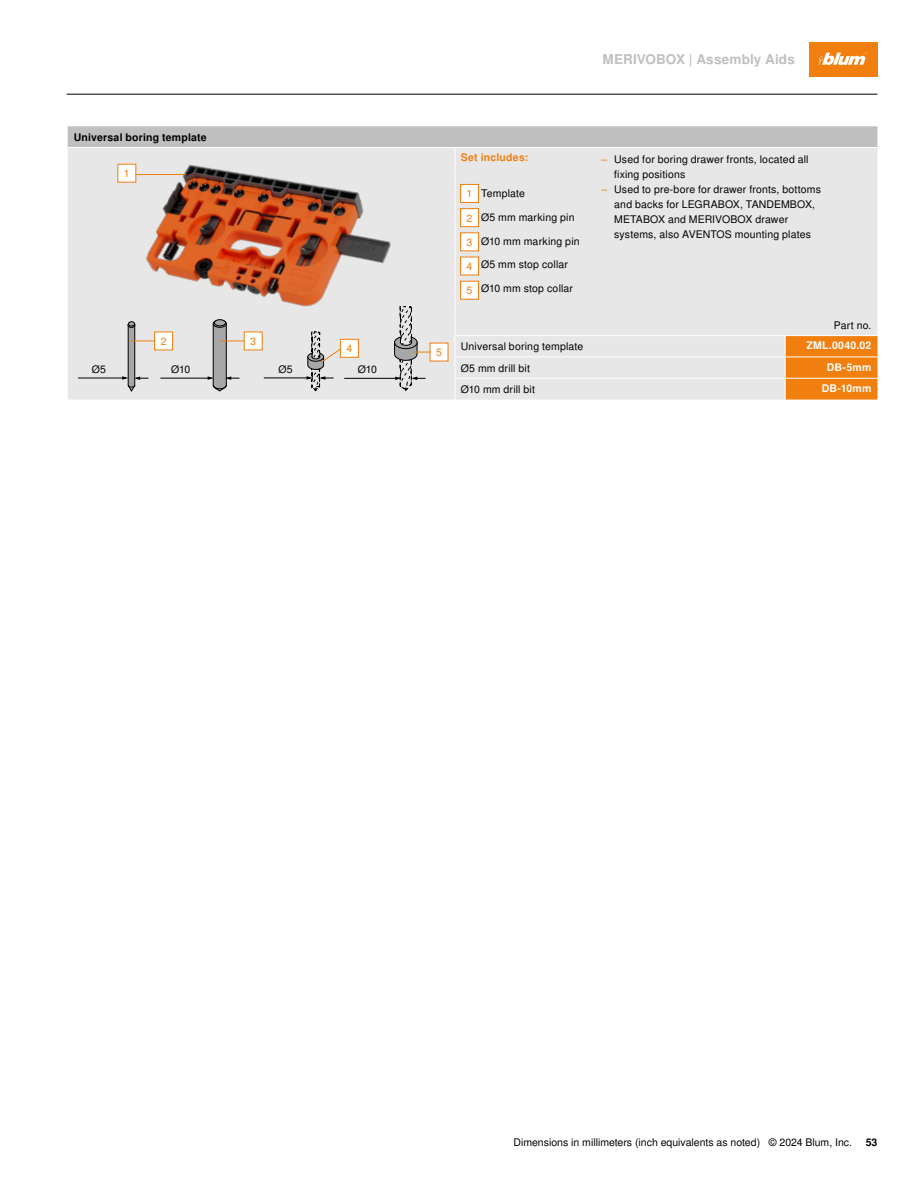
<style>
.page{position:relative;width:918px;height:1188px;background:#fff}
.page>*{position:absolute;margin:0;border:0;box-sizing:border-box;transform-origin:0 0}
.t1{font:700 13.5px "Nimbus Sans OT";letter-spacing:.01em;color:#c0c0c1}
.t2{font:10.5px "Nimbus Sans OT";letter-spacing:.015em;color:#000}
.t3{font:700 10.5px "Nimbus Sans OT";letter-spacing:.02em;color:#000}
.t4{font:700 10.5px "Nimbus Sans OT";letter-spacing:.02em;color:#fff}
.t5{font:700 10.5px "Nimbus Sans OT";letter-spacing:.02em;color:#f07f0f}
.t6{font:10.5px "Nimbus Sans OT";color:#f07f0f}
.s1{font-size:9px;color:#eb5c1a}
.s2{color:#f07f0f}
</style>
<div class="page">
<div style="left:809px;top:43px;width:69px;height:34px;background:#f07f0f"></div>
<svg style="left:818px;top:52px;width:49px;height:13px"></svg>
<hr style="left:67px;top:94px;width:811px;height:1px;background:#000">
<svg style="left:68px;top:126px;width:810px;height:274px;background:#dcd1ca"></svg>
<div style="left:118px;top:164px;width:18px;height:18px;background:#fff"></div>
<hr style="left:135px;top:174px;width:51px;height:1px;background:#f07f0f">
<p class="t3" style="left:74px;top:131px;width:135px">Universal boring template</p>
<p class="t6" style="left:124px;top:167px;width:7px">1</p>
<p class="t6" style="left:161px;top:335px;width:7px">2</p>
<p class="t6" style="left:250px;top:335px;width:7px">3</p>
<p class="t6" style="left:346px;top:342px;width:7px">4</p>
<p class="t2" style="left:92px;top:363px;width:16px">Ø5</p>
<p class="t2" style="left:171px;top:363px;width:21px">Ø10</p>
<p class="t2" style="left:279px;top:363px;width:16px">Ø5</p>
<p class="t2" style="left:358px;top:363px;width:21px">Ø10</p>
<p class="t1" style="left:603px;top:51px;width:194px">MERIVOBOX | Assembly Aids</p>
<p class="t6" style="left:436px;top:346px;width:7px">5</p>
<p class="t5" style="left:461px;top:151px;width:69px">Set includes:</p>
<p class="t2" style="left:463px;top:187px;width:64px"><span class="s1">▀</span> Template</p>
<p class="t2" style="left:463px;top:211px;width:113px"><span class="s1">▀</span> Ø5 mm marking pin</p>
<p class="t2" style="left:463px;top:235px;width:118px"><span class="s1">▀</span> Ø10 mm marking pin</p>
<p class="t2" style="left:463px;top:258px;width:107px"><span class="s1">▀</span> Ø5 mm stop collar</p>
<p class="t2" style="left:463px;top:282px;width:112px"><span class="s1">▀</span> Ø10 mm stop collar</p>
<p class="t6" style="left:467px;top:187px;width:7px">1</p>
<p class="t6" style="left:467px;top:212px;width:7px">2</p>
<p class="t6" style="left:467px;top:236px;width:7px">3</p>
<p class="t6" style="left:467px;top:260px;width:7px">4</p>
<p class="t6" style="left:467px;top:284px;width:7px">5</p>
<p class="t2" style="left:601px;top:153px;width:209px"><span class="s2">‒</span> Used for boring drawer fronts, located all</p>
<p class="t2" style="left:614px;top:168px;width:73px">fixing positions</p>
<p class="t2" style="left:601px;top:183px;width:221px"><span class="s2">‒</span> Used to pre-bore for drawer fronts, bottoms</p>
<p class="t2" style="left:614px;top:198px;width:202px">and backs for LEGRABOX, TANDEMBOX,</p>
<p class="t2" style="left:614px;top:213px;width:175px">METABOX and MERIVOBOX drawer</p>
<p class="t2" style="left:614px;top:228px;width:198px">systems, also AVENTOS mounting plates</p>
<p class="t2" style="left:834px;top:319px;width:39px">Part no.</p>
<p class="t2" style="left:461px;top:340px;width:124px">Universal boring template</p>
<p class="t4" style="left:806px;top:339px;width:67px">ZML.0040.02</p>
<p class="t2" style="left:461px;top:362px;width:71px">Ø5 mm drill bit</p>
<p class="t4" style="left:827px;top:361px;width:46px">DB-5mm</p>
<p class="t2" style="left:461px;top:383px;width:76px">Ø10 mm drill bit</p>
<p class="t4" style="left:822px;top:382px;width:51px">DB-10mm</p>
<p class="t2" style="left:513px;top:1136px;width:340px">Dimensions in millimeters (inch equivalents as noted) © 2024 Blum, Inc.</p>
<p class="t3" style="left:866px;top:1136px;width:13px">53</p>
</div>
